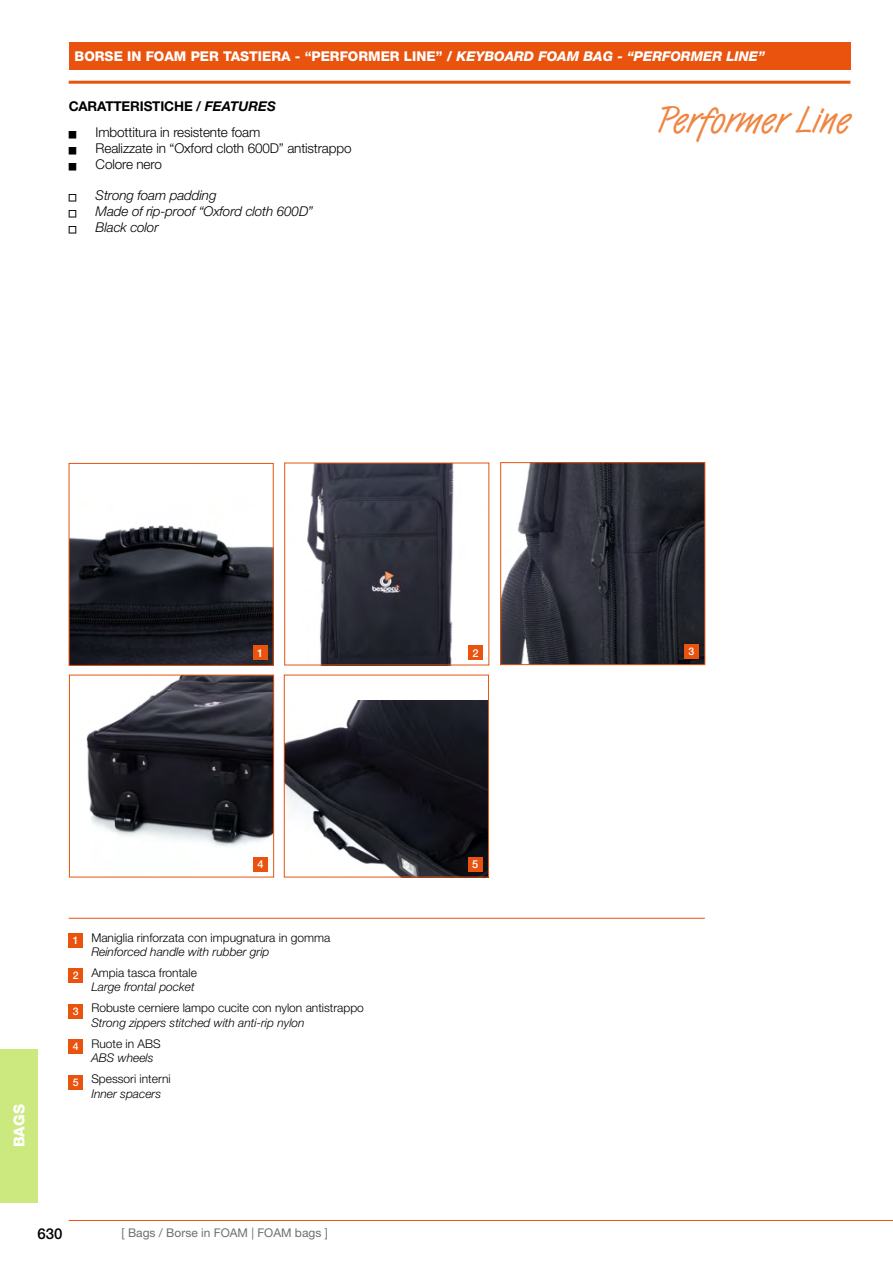
<style>
.page{position:relative;width:893px;height:1263px;background:#fff}
.page>*{position:absolute;margin:0;border:0;box-sizing:border-box;transform-origin:0 0}
.t1{font:37.8px "Van Dijk DEE";color:#f08441}
.t2{font:800 15px "Helvetica Neue";color:#fff}
.t3{font:500 15px "Helvetica Neue";color:#000}
.t4{font:300 13.5px "Helvetica Neue";letter-spacing:-.01em;color:#000}
.t5{font:800 13.5px "Helvetica Neue";color:#fff}
.t6{font:italic 300 13.5px "Helvetica Neue";letter-spacing:-.01em;color:#000}
.t7{font:700 13.5px "Helvetica Neue";letter-spacing:-.01em;color:#000}
.t8{font:300 12px "Helvetica Neue";color:#000}
.t9{font:italic 300 12px "Helvetica Neue";color:#000}
.t10{font:12px "Helvetica Neue";color:#706f6f}
.t11{font:500 10.95px "Helvetica Neue";color:#fff}
.t12{font:500 10.5px "Helvetica Neue";color:#fff}
.t13{font:7.5px "Square Things";color:#000}
.s1{font-style:italic}
</style>
<div class="page">
<img style="left:86px;top:677px;width:186px;height:169px">
<img style="left:286px;top:700px;width:201px;height:175px">
<img style="left:71px;top:525px;width:201px;height:139px">
<img style="left:502px;top:464px;width:201px;height:199px">
<img style="left:307px;top:465px;width:147px;height:198px">
<hr style="left:69px;top:1220px;width:824px;height:1px;background:#e9530e">
<div style="left:0;top:1049px;width:38px;height:154px;background:#cce97f"></div>
<div style="left:500px;top:462px;width:205px;height:203px;border:1px solid #e9530e"></div>
<div style="left:69px;top:675px;width:205px;height:202px;border:1px solid #e9530e"></div>
<div style="left:284px;top:675px;width:205px;height:202px;border:1px solid #e9530e"></div>
<hr style="left:69px;top:81px;width:781px;height:3px;background:#e9530e">
<div style="left:69px;top:42px;width:781px;height:28px;background:#e9530e"></div>
<div style="left:253px;top:645px;width:15px;height:15px;background:#e9530e"></div>
<div style="left:253px;top:857px;width:15px;height:15px;background:#e9530e"></div>
<div style="left:468px;top:857px;width:15px;height:15px;background:#e9530e"></div>
<div style="left:468px;top:645px;width:15px;height:15px;background:#e9530e"></div>
<div style="left:69px;top:933px;width:14px;height:14px;background:#e9530e"></div>
<div style="left:69px;top:968px;width:14px;height:14px;background:#e9530e"></div>
<div style="left:69px;top:1004px;width:14px;height:14px;background:#e9530e"></div>
<div style="left:69px;top:1039px;width:14px;height:15px;background:#e9530e"></div>
<hr style="left:69px;top:918px;width:636px;height:1px;background:#e9530e">
<div style="left:684px;top:645px;width:14px;height:14px;background:#e9530e"></div>
<div style="left:69px;top:463px;width:205px;height:203px;border:1px solid #e9530e"></div>
<div style="left:69px;top:1075px;width:14px;height:14px;background:#e9530e"></div>
<p class="t5" style="left:75px;top:48px;width:692px">BORSE IN FOAM PER TASTIERA - “PERFORMER LINE” / <span class="s1">KEYBOARD FOAM BAG - “PERFORMER LINE”</span></p>
<p class="t7" style="left:69px;top:97px;width:209px">CARATTERISTICHE / <span class="s1">FEATURES</span></p>
<h1 class="t1" style="left:658px;top:96px;width:194px">Performer Line</h1>
<p class="t13" style="left:69px;top:131px;width:10px">A</p>
<p class="t4" style="left:96px;top:124px;width:166px">Imbottitura in resistente foam</p>
<p class="t13" style="left:69px;top:147px;width:10px">A</p>
<p class="t4" style="left:96px;top:140px;width:257px">Realizzate in “Oxford cloth 600D” antistrappo</p>
<p class="t13" style="left:69px;top:163px;width:10px">A</p>
<p class="t4" style="left:96px;top:156px;width:68px">Colore nero</p>
<p class="t13" style="left:69px;top:194px;width:10px">A</p>
<p class="t6" style="left:96px;top:188px;width:122px">Strong foam padding</p>
<p class="t13" style="left:69px;top:210px;width:10px">A</p>
<p class="t6" style="left:96px;top:203px;width:219px">Made of rip-proof “Oxford cloth 600D”</p>
<p class="t13" style="left:69px;top:226px;width:10px">A</p>
<p class="t6" style="left:96px;top:219px;width:64px">Black color</p>
<p class="t11" style="left:257px;top:646px;width:8px">1</p>
<p class="t11" style="left:472px;top:646px;width:8px">2</p>
<p class="t2" style="left:10px;top:1147px;width:45px;rotate:-90deg">BAGS</p>
<p class="t11" style="left:257px;top:857px;width:8px">4</p>
<p class="t11" style="left:472px;top:857px;width:8px">5</p>
<p class="t12" style="left:73px;top:934px;width:7px">1</p>
<p class="t12" style="left:73px;top:969px;width:7px">2</p>
<p class="t12" style="left:73px;top:1004px;width:7px">3</p>
<p class="t12" style="left:73px;top:1040px;width:7px">4</p>
<p class="t12" style="left:73px;top:1076px;width:7px">5</p>
<p class="t8" style="left:91px;top:930px;width:240px">Maniglia rinforzata con impugnatura in gomma</p>
<p class="t9" style="left:91px;top:944px;width:180px">Reinforced handle with rubber grip</p>
<p class="t8" style="left:91px;top:965px;width:107px">Ampia tasca frontale</p>
<p class="t9" style="left:91px;top:980px;width:105px">Large frontal pocket</p>
<p class="t8" style="left:91px;top:1001px;width:274px">Robuste cerniere lampo cucite con nylon antistrappo</p>
<p class="t9" style="left:91px;top:1015px;width:215px">Strong zippers stitched with anti-rip nylon</p>
<p class="t8" style="left:91px;top:1036px;width:71px">Ruote in ABS</p>
<p class="t9" style="left:91px;top:1051px;width:64px">ABS wheels</p>
<p class="t8" style="left:91px;top:1071px;width:81px">Spessori interni</p>
<p class="t9" style="left:91px;top:1086px;width:71px">Inner spacers</p>
<p class="t3" style="left:38px;top:1224px;width:27px">630</p>
<p class="t10" style="left:122px;top:1226px;width:208px">[ Bags / Borse in FOAM | FOAM bags ]</p>
<p class="t12" style="left:688px;top:645px;width:7px">3</p>
</div>
